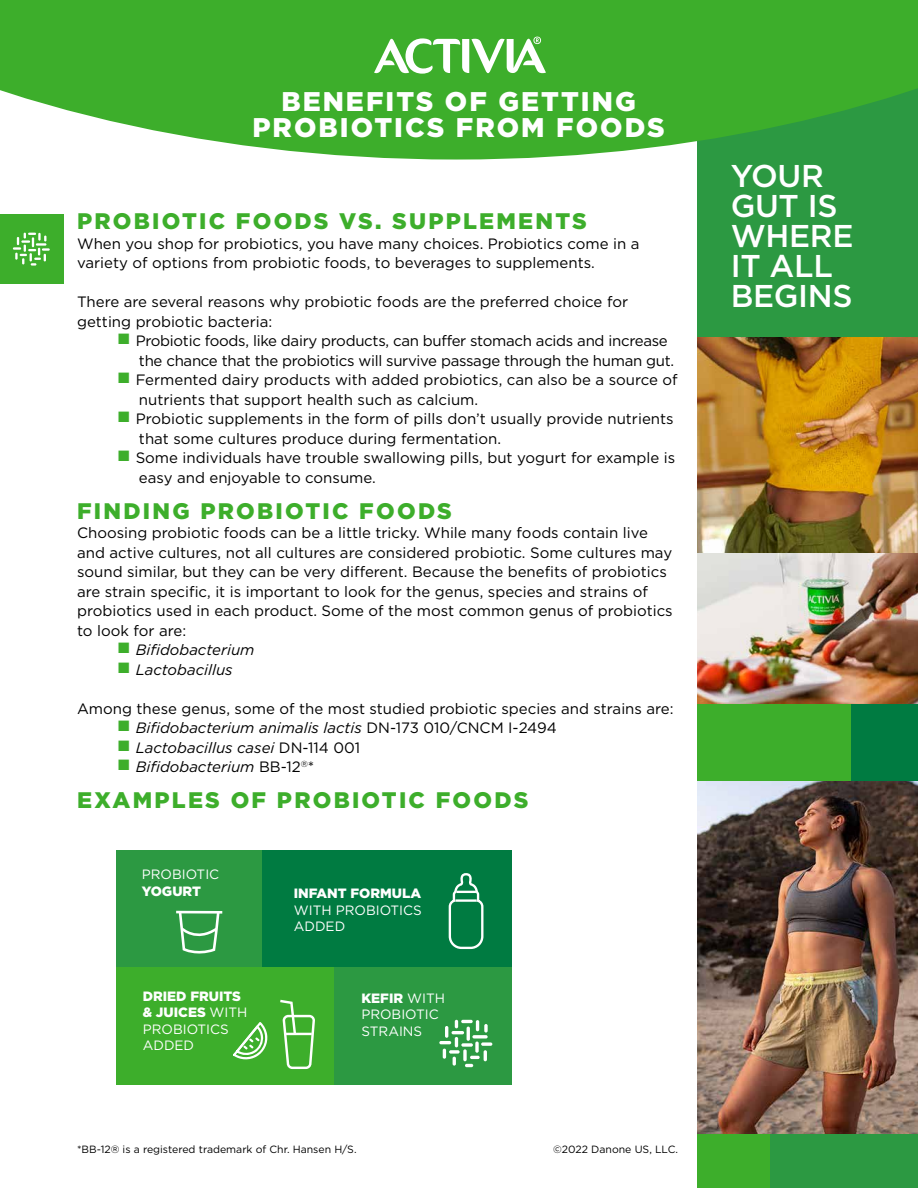
<style>
.page{position:relative;width:918px;height:1188px;background:#fff}
.page>*{position:absolute;margin:0;border:0;box-sizing:border-box;transform-origin:0 0}
.t1{font:500 31.5px/30px "Gotham";letter-spacing:-.01em;color:#fff}
.t2{font:900 27px/25.5px "Gotham";letter-spacing:.075em;color:#fff;text-align:center}
.t3{font:900 22.5px "Gotham";letter-spacing:.1em;color:#3dae2b}
.t4{font:15px/19.5px "Gotham";color:#000}
.t5{font:italic 15px "Gotham";color:#000}
.t6{font:15px/19.5px "Gotham";letter-spacing:-.02em;color:#000}
.t7{font:13.5px/16.5px "Gotham";color:#fff}
.t8{font:900 13.5px "Gotham";color:#fff}
.t9{font:10.5px "Gotham";color:#000}
.s1{color:#3dae2b}
.s2{font-style:normal}
.s3{font-weight:900}
</style>
<div class="page">
<img style="left:698px;top:552px;width:220px;height:152px">
<img style="left:698px;top:337px;width:220px;height:215px">
<div style="left:698px;top:69px;width:220px;height:268px;background:#2c9942"></div>
<img style="left:698px;top:780px;width:220px;height:354px">
<div style="left:698px;top:704px;width:220px;height:76px;background:#3dae2b"></div>
<div style="left:851px;top:704px;width:67px;height:76px;background:#007b41"></div>
<div style="left:698px;top:1134px;width:127px;height:54px;background:#3dae2b"></div>
<div style="left:771px;top:1134px;width:147px;height:54px;background:#2c9942"></div>
<svg style="left:0;top:0;width:918px;height:160px;background:#4cb33e"></svg>
<div style="left:0;top:214px;width:63px;height:69px;background:#3dae2b"></div>
<svg style="left:13px;top:233px;width:37px;height:33px"></svg>
<div style="left:251px;top:851px;width:261px;height:116px;background:#007b41"></div>
<div style="left:116px;top:967px;width:326px;height:117px;background:#3dae2b"></div>
<div style="left:116px;top:851px;width:146px;height:116px;background:#2c9942"></div>
<div style="left:335px;top:967px;width:177px;height:117px;background:#2c9942"></div>
<svg style="left:481px;top:1042px;width:11px;height:4px"></svg>
<svg style="left:439px;top:1020px;width:49px;height:47px"></svg>
<svg style="left:374px;top:37px;width:172px;height:37px"></svg>
<hr style="left:176px;top:911px;width:46px;height:3px;background:#fff">
<svg style="left:177px;top:910px;width:44px;height:44px"></svg>
<svg style="left:448px;top:873px;width:36px;height:77px"></svg>
<hr style="left:456px;top:891px;width:20px;height:2px;background:#fff">
<hr style="left:455px;top:899px;width:22px;height:3px;background:#fff">
<svg style="left:280px;top:999px;width:35px;height:70px"></svg>
<svg style="left:233px;top:1022px;width:35px;height:38px"></svg>
<h2 class="t2" style="left:252px;top:88px;width:414px">BENEFITS OF GETTING<br>PROBIOTICS FROM FOODS</h2>
<h3 class="t3" style="left:77px;top:208px;width:511px">PROBIOTIC FOODS VS. SUPPLEMENTS</h3>
<p class="t4" style="left:77px;top:233px;width:564px">When you shop for probiotics, you have many choices. Probiotics come in a variety of options from probiotic foods, to beverages to supplements.</p>
<p class="t4" style="left:77px;top:292px;width:553px">There are several reasons why probiotic foods are the preferred choice for getting probiotic bacteria:</p>
<p class="t6" style="left:139px;top:331px;width:537px;text-indent:-21px"><span class="s1">■</span> Probiotic foods, like dairy products, can buffer stomach acids and increase the chance that the probiotics will survive passage through the human gut.</p>
<p class="t4" style="left:139px;top:370px;width:540px;text-indent:-21px"><span class="s1">■</span> Fermented dairy products with added probiotics, can also be a source of nutrients that support health such as calcium.</p>
<p class="t4" style="left:139px;top:409px;width:536px;text-indent:-21px"><span class="s1">■</span> Probiotic supplements in the form of pills don’t usually provide nutrients that some cultures produce during fermentation.</p>
<p class="t4" style="left:139px;top:448px;width:538px;text-indent:-21px"><span class="s1">■</span> Some individuals have trouble swallowing pills, but yogurt for example is easy and enjoyable to consume.</p>
<h3 class="t3" style="left:77px;top:498px;width:376px">FINDING PROBIOTIC FOODS</h3>
<p class="t4" style="left:77px;top:523px;width:597px">Choosing probiotic foods can be a little tricky. While many foods contain live and active cultures, not all cultures are considered probiotic. Some cultures may sound similar, but they can be very different. Because the benefits of probiotics are strain specific, it is important to look for the genus, species and strains of probiotics used in each product. Some of the most common genus of probiotics to look for are:</p>
<p class="t5" style="left:118px;top:642px;width:138px"><span class="s1">■</span> Bifidobacterium</p>
<p class="t5" style="left:118px;top:661px;width:116px"><span class="s1">■</span> Lactobacillus</p>
<p class="t4" style="left:77px;top:698px;width:598px">Among these genus, some of the most studied probiotic species and strains are:</p>
<p class="t5" style="left:118px;top:720px;width:440px"><span class="s1">■</span> Bifidobacterium animalis lactis <span class="s2">DN-173 010/CNCM I-2494</span></p>
<p class="t5" style="left:118px;top:739px;width:243px"><span class="s1">■</span> Lactobacillus casei <span class="s2">DN-114 001</span></p>
<p class="t5" style="left:118px;top:759px;width:198px"><span class="s1">■</span> Bifidobacterium <span class="s2">BB-12</span><sup>®</sup><span class="s2">*</span></p>
<h3 class="t3" style="left:77px;top:787px;width:453px">EXAMPLES OF PROBIOTIC FOODS</h3>
<p class="t7" style="left:142px;top:866px;width:79px">PROBIOTIC</p>
<p class="t8" style="left:142px;top:883px;width:61px">YOGURT</p>
<p class="t7" style="left:143px;top:988px;width:106px"><span class="s3">DRIED FRUITS &amp; JUICES</span> WITH<br>PROBIOTICS<br>ADDED</p>
<p class="t8" style="left:294px;top:886px;width:129px">INFANT FORMULA</p>
<p class="t7" style="left:294px;top:902px;width:129px">WITH PROBIOTICS<br>ADDED</p>
<p class="t7" style="left:361px;top:989px;width:85px"><span class="s3">KEFIR</span> WITH<br>PROBIOTIC<br>STRAINS</p>
<p class="t9" style="left:77px;top:1143px;width:281px">*BB-12® is a registered trademark of Chr. Hansen H/S.</p>
<p class="t9" style="left:553px;top:1143px;width:126px">©2022 Danone US, LLC.</p>
<h1 class="t1" style="left:731px;top:160px;width:124px">YOUR<br>GUT IS<br>WHERE<br>IT ALL<br>BEGINS</h1>
</div>
